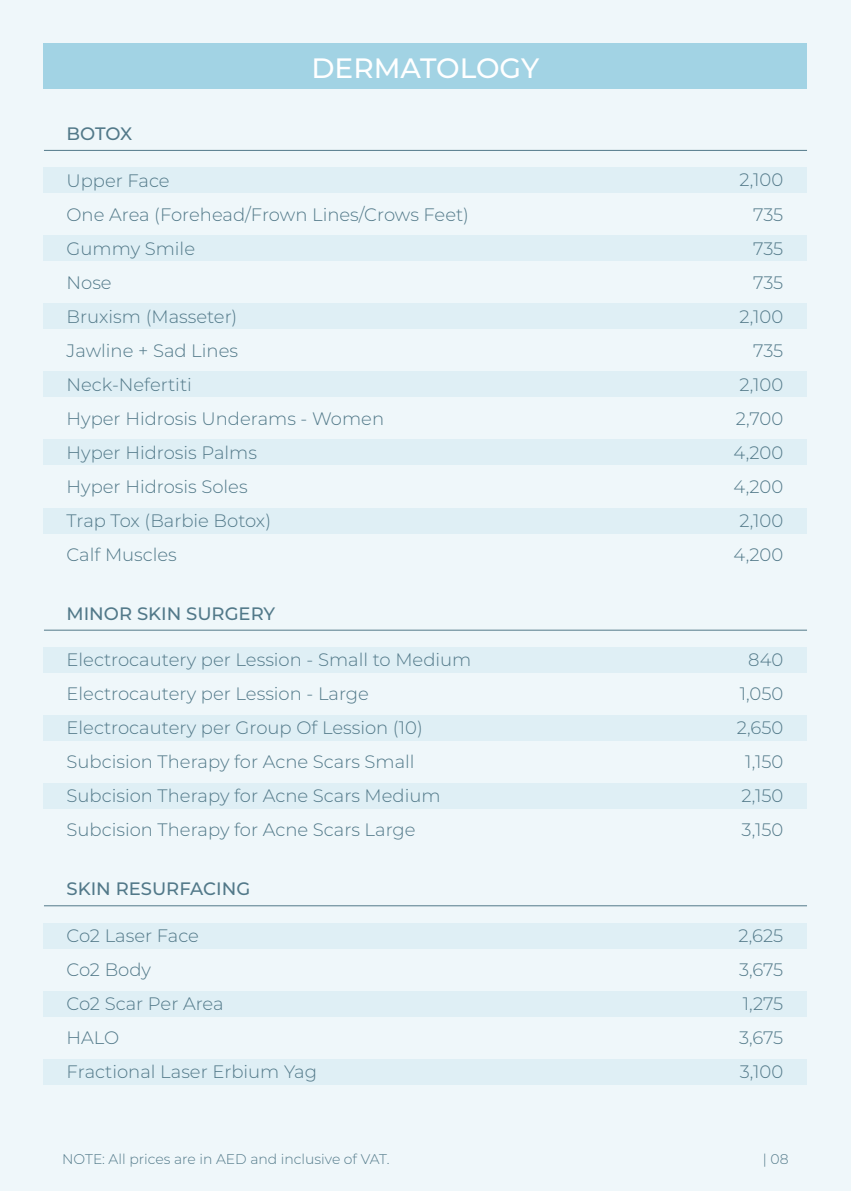
<style>
.page{position:relative;width:851px;height:1191px;background:#fff}
.page>*{position:absolute;margin:0;border:0;box-sizing:border-box;transform-origin:0 0}
.t1{font:500 28px "Montserrat";color:#fff}
.t2{font:300 18px/34px "Montserrat";color:#527989}
.t3{font:500 18px "Montserrat";color:#527989}
.t4{font:300 14px "Montserrat";color:#527989}
</style>
<div class="page">
<div style="left:0;top:0;width:850px;height:1191px;background:#eff7fa"></div>
<div style="left:44px;top:44px;width:762px;height:45px;background:#a2d3e4"></div>
<div style="left:44px;top:167px;width:762px;height:26px;background:#dfeff5"></div>
<div style="left:44px;top:235px;width:762px;height:26px;background:#dfeff5"></div>
<div style="left:44px;top:303px;width:762px;height:26px;background:#dfeff5"></div>
<div style="left:44px;top:371px;width:762px;height:26px;background:#dfeff5"></div>
<div style="left:44px;top:440px;width:762px;height:25px;background:#dfeff5"></div>
<div style="left:44px;top:508px;width:762px;height:25px;background:#dfeff5"></div>
<hr style="left:44px;top:150px;width:762px;height:1px;background:#527989">
<div style="left:44px;top:647px;width:762px;height:25px;background:#dfeff5"></div>
<div style="left:44px;top:715px;width:762px;height:26px;background:#dfeff5"></div>
<div style="left:44px;top:783px;width:762px;height:26px;background:#dfeff5"></div>
<hr style="left:44px;top:630px;width:762px;height:1px;background:#527989">
<div style="left:44px;top:922px;width:762px;height:26px;background:#dfeff5"></div>
<div style="left:44px;top:991px;width:762px;height:25px;background:#dfeff5"></div>
<div style="left:44px;top:1059px;width:762px;height:25px;background:#dfeff5"></div>
<hr style="left:44px;top:905px;width:762px;height:1px;background:#527989">
<p class="t3" style="left:66px;top:121px;width:67px">BOTOX</p>
<h1 class="t1" style="left:311px;top:48px;width:229px">DERMATOLOGY</h1>
<p class="t2" style="left:66px;top:162px;width:404px">Upper Face<br>One Area (Forehead/Frown Lines/Crows Feet)<br>Gummy Smile<br>Nose<br>Bruxism (Masseter)<br>Jawline + Sad Lines<br>Neck-Nefertiti<br>Hyper Hidrosis Underams - Women<br>Hyper Hidrosis Palms<br>Hyper Hidrosis Soles<br>Trap Tox (Barbie Botox)<br>Calf Muscles</p>
<p class="t2" style="left:733px;top:162px;width:51px;text-align:right">2,100<br>735<br>735<br>735<br>2,100<br>735<br>2,100<br>2,700<br>4,200<br>4,200<br>2,100<br>4,200</p>
<p class="t3" style="left:66px;top:600px;width:210px">MINOR SKIN SURGERY</p>
<p class="t2" style="left:66px;top:642px;width:406px">Electrocautery per Lession - Small to Medium Electrocautery per Lession - Large Electrocautery per Group Of Lession (10)<br>Subcision Therapy for Acne Scars Small Subcision Therapy for Acne Scars Medium Subcision Therapy for Acne Scars Large</p>
<p class="t2" style="left:736px;top:642px;width:48px;text-align:right">840<br>1,050<br>2,650<br>1,150<br>2,150<br>3,150</p>
<p class="t3" style="left:66px;top:876px;width:185px">SKIN RESURFACING</p>
<p class="t2" style="left:66px;top:918px;width:252px">Co2 Laser Face<br>Co2 Body<br>Co2 Scar Per Area<br>HALO<br>Fractional Laser Erbium Yag</p>
<p class="t4" style="left:62px;top:1149px;width:328px">NOTE: All prices are in AED and inclusive of VAT.</p>
<p class="t2" style="left:738px;top:918px;width:46px;text-align:justify">2,625<br>3,675<br>1,275<br>3,675<br>3,100</p>
<p class="t4" style="left:762px;top:1149px;width:27px">| 08</p>
</div>
